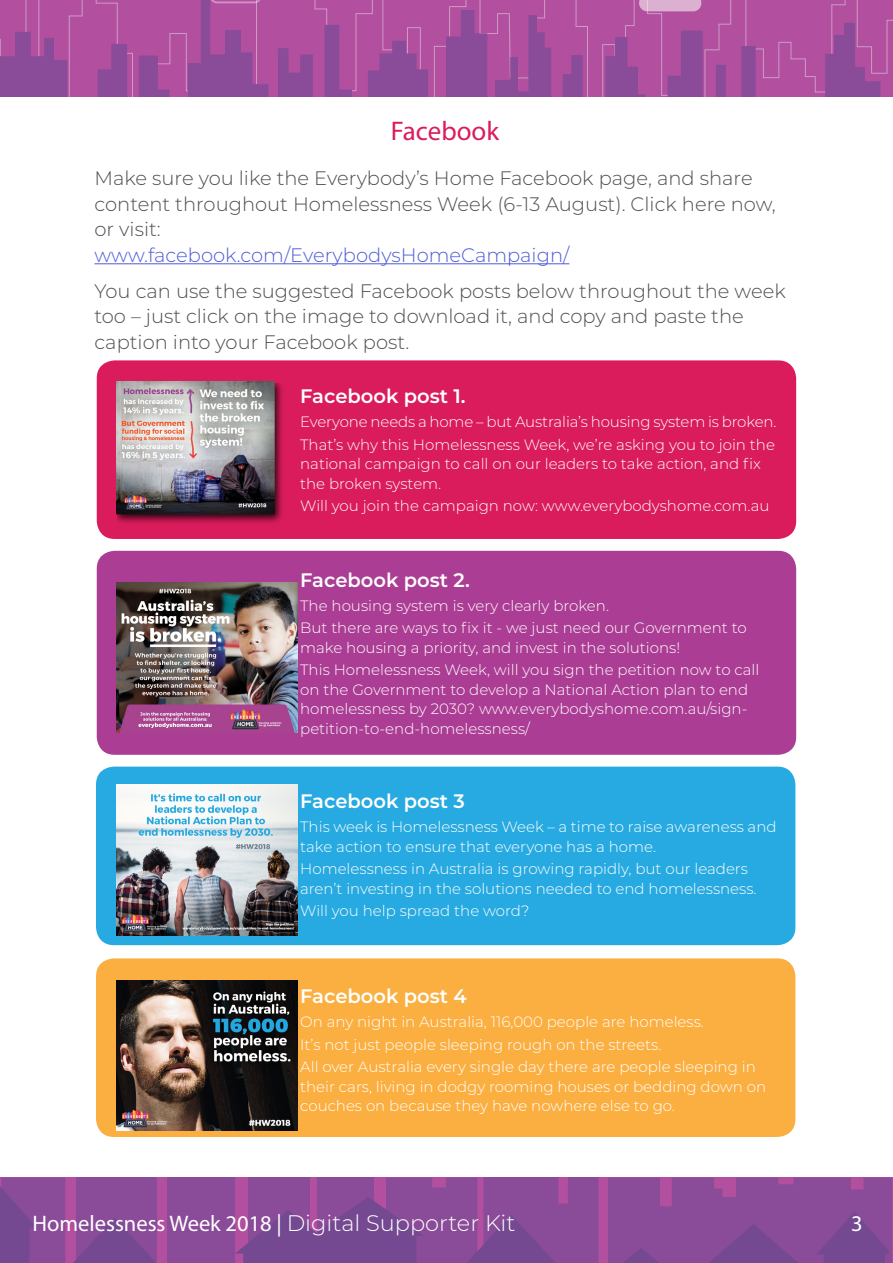
<style>
.page{position:relative;width:893px;height:1263px;background:#fff}
.page>*{position:absolute;margin:0;border:0;box-sizing:border-box;transform-origin:0 0}
.Section_Heading{font:27px "Myriad Pro";color:#da1c5c}
.t1{font:22.5px "Myriad Pro";color:#fff}
.Body{font:300 19.5px/25.5px "Montserrat";color:#4e4e50}
.Subheading{font:600 19.5px "Montserrat";color:#fff}
.t2{font:300 15px/19.5px "Montserrat";color:#fff}
.s1{color:#4f5cd6}
.s2{font-family:"Montserrat";font-weight:300}
</style>
<div class="page">
<div style="left:76px;top:1178px;width:80px;height:85px;background:#8a4b98"></div>
<div style="left:1px;top:1178px;width:64px;height:85px;background:#8a4b98"></div>
<div style="left:167px;top:1178px;width:67px;height:85px;background:#8a4b98"></div>
<svg style="left:65px;top:1218px;width:102px;height:45px"></svg>
<svg style="left:0;top:1185px;width:36px;height:78px"></svg>
<svg style="left:235px;top:1178px;width:657px;height:85px;background:#874a96"></svg>
<svg style="left:0;top:0;width:495px;height:96px;background:#b351a0"></svg>
<svg style="left:0;top:25px;width:67px;height:71px;background:#974d9a"></svg>
<svg style="left:82px;top:44px;width:87px;height:52px;background:#a04e9c"></svg>
<svg style="left:368px;top:10px;width:119px;height:86px;background:#9e4e9c"></svg>
<svg style="left:278px;top:25px;width:74px;height:71px;background:#9f4d9b"></svg>
<svg style="left:188px;top:0;width:80px;height:96px;background:#9f4e9c"></svg>
<svg style="left:495px;top:0;width:398px;height:96px;background:#aa519f"></svg>
<div style="left:97px;top:360px;width:699px;height:179px;background:#da1c5c;border-radius:18px"></div>
<div style="left:96px;top:767px;width:699px;height:178px;background:#27aae1;border-radius:18px"></div>
<div style="left:96px;top:958px;width:699px;height:179px;background:#fbaf41;border-radius:18px"></div>
<div style="left:97px;top:551px;width:699px;height:204px;background:#ab3d94;border-radius:18px"></div>
<hr style="left:94px;top:263px;width:475px;height:1px;background:#4f5cd6">
<img style="left:116px;top:382px;width:167px;height:141px">
<img style="left:116px;top:582px;width:181px;height:150px">
<img style="left:116px;top:785px;width:181px;height:151px">
<img style="left:116px;top:980px;width:181px;height:150px">
<p class="Section_Heading" style="left:391px;top:115px;width:110px">Facebook</p>
<p class="Body" style="left:94px;top:165px;width:683px">Make sure you like the Everybody’s Home Facebook page, and share content throughout Homelessness Week (6-13 August). Click here now, or visit:<br><span class="s1">www.facebook.com/EverybodysHomeCampaign/</span></p>
<p class="Body" style="left:94px;top:278px;width:693px">You can use the suggested Facebook posts below throughout the week too – just click on the image to download it, and copy and paste the caption into your Facebook post.</p>
<p class="Subheading" style="left:300px;top:382px;width:167px">Facebook post 1.</p>
<p class="t2" style="left:300px;top:411px;width:478px">Everyone needs a home – but Australia’s housing system is broken.</p>
<p class="t2" style="left:300px;top:434px;width:476px">That’s why this Homelessness Week, we’re asking you to join the national campaign to call on our leaders to take action, and fix the broken system.</p>
<p class="t2" style="left:300px;top:495px;width:471px">Will you join the campaign now: www.everybodyshome.com.au</p>
<p class="Subheading" style="left:300px;top:566px;width:171px">Facebook post 2.</p>
<p class="t2" style="left:300px;top:595px;width:310px">The housing system is very clearly broken.</p>
<p class="t2" style="left:300px;top:618px;width:448px">But there are ways to fix it - we just need our Government to make housing a priority, and invest in the solutions!</p>
<p class="t2" style="left:300px;top:660px;width:461px">This Homelessness Week, will you sign the petition now to call on the Government to develop a National Action plan to end homelessness by 2030? www.everybodyshome.com.au/sign&shy;petition-to-end-homelessness/</p>
<p class="Subheading" style="left:300px;top:787px;width:166px">Facebook post 3</p>
<p class="t2" style="left:300px;top:817px;width:478px">This week is Homelessness Week – a time to raise awareness and take action to ensure that everyone has a home.</p>
<p class="t2" style="left:300px;top:859px;width:458px">Homelessness in Australia is growing rapidly, but our leaders aren’t investing in the solutions needed to end homelessness.</p>
<p class="t2" style="left:300px;top:901px;width:231px">Will you help spread the word?</p>
<p class="Subheading" style="left:300px;top:982px;width:168px">Facebook post 4</p>
<p class="t2" style="left:300px;top:1011px;width:405px">On any night in Australia, 116,000 people are homeless.</p>
<p class="t2" style="left:300px;top:1034px;width:363px">It’s not just people sleeping rough on the streets.</p>
<p class="t2" style="left:300px;top:1056px;width:467px">All over Australia every single day there are people sleeping in their cars, living in dodgy rooming houses or bedding down on couches on because they have nowhere else to go.</p>
<h2 class="t1" style="left:32px;top:1210px;width:484px">Homelessness Week 2018 | <span class="s2">Digital Supporter Kit</span></h2>
<h2 class="t1" style="left:851px;top:1210px;width:13px">3</h2>
</div>
